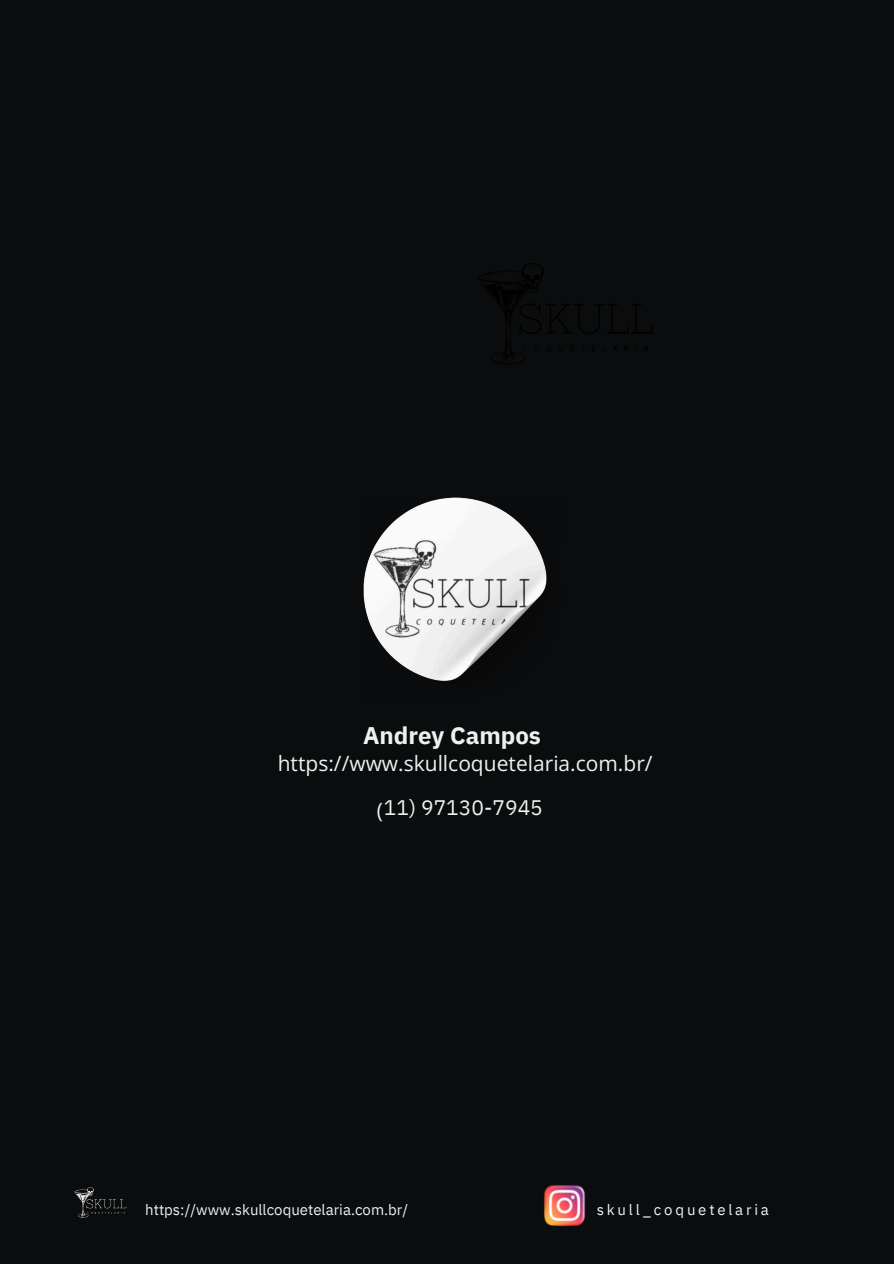
<style>
.page{position:relative;width:894px;height:1264px;background:#fff}
.page>*{position:absolute;margin:0;border:0;box-sizing:border-box;transform-origin:0 0}
.t1{font:700 24px "IBM Plex Sans";color:#eff0f0}
.t2{font:21px "Open Sans";color:#eff0f0}
.t3{font:21px "IBM Plex Sans";color:#eff0f0}
.t4{font:15px "IBM Plex Sans";color:#eeeff0}
.t5{font:15px "IBM Plex Sans";letter-spacing:.185em;color:#eeeff0}
</style>
<div class="page">
<div style="left:0;top:0;width:893px;height:1263px;background:#0b0c0d"></div>
<img style="left:544px;top:1185px;width:41px;height:41px">
<img style="left:363px;top:497px;width:184px;height:184px">
<img style="left:74px;top:1187px;width:53px;height:31px">
<h2 class="t1" style="left:363px;top:719px;width:179px">Andrey Campos</h2>
<p class="t2" style="left:278px;top:748px;width:376px">https://www.skullcoquetelaria.com.br/</p>
<h2 class="t2" style="left:376px;top:795px;width:8px">(</h2>
<p class="t3" style="left:384px;top:793px;width:160px">11) 97130-7945</p>
<p class="t4" style="left:145px;top:1199px;width:264px">https://www.skullcoquetelaria.com.br/</p>
<p class="t5" style="left:596px;top:1199px;width:173px">skull_coquetelaria</p>
</div>
